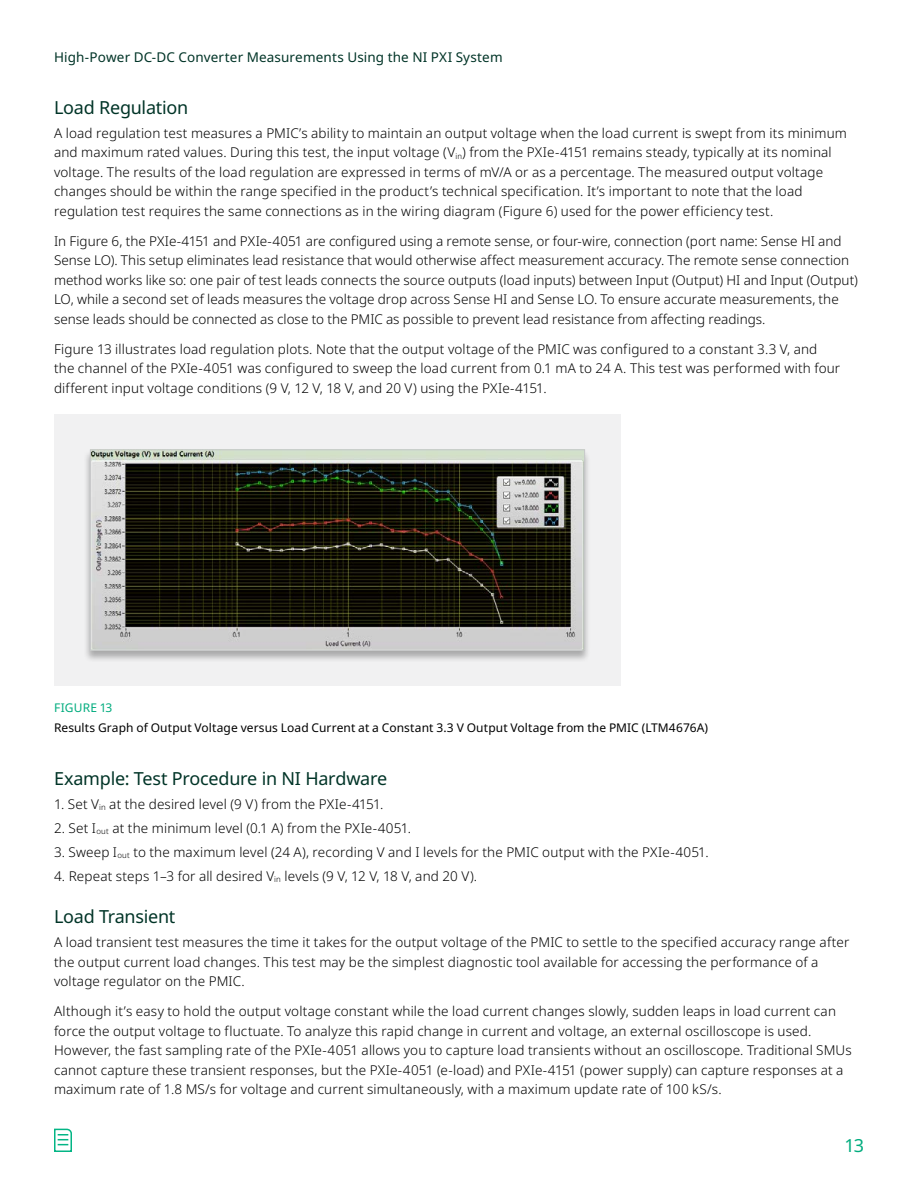
<style>
.page{position:relative;width:918px;height:1188px;background:#fff}
.page>*{position:absolute;margin:0;border:0;box-sizing:border-box;transform-origin:0 0}
.H4_No_ToC_Entry{font:18px "Noto Sans";letter-spacing:-.015em;color:#003427}
.H4__Reg_12_Auto___Dark_Green{font:18px "Noto Sans";letter-spacing:-.015em;color:#003427}
.t1{font:18px "Noto Sans";color:#00ac7e}
.Body__Light_10_14{font:300 13.5px/19.5px "Noto Sans";letter-spacing:.01em;color:#000}
.t2{font:13.5px "Noto Sans";letter-spacing:.01em;color:#003427}
.Caption__Reg_8_10{font:12px "Noto Sans";letter-spacing:.005em;color:#000}
.FIGURE_Number__8_10__Green{font:12px "Noto Sans";letter-spacing:.015em;color:#00ac7e}
</style>
<div class="page">
<svg style="left:54px;top:1128px;width:18px;height:24px"></svg>
<div style="left:54px;top:414px;width:567px;height:272px;background:#f1f1f2"></div>
<div style="left:84px;top:449px;width:507px;height:214px;background:#000;opacity:.3"></div>
<img style="left:92px;top:451px;width:491px;height:198px">
<div style="left:90px;top:449px;width:495px;height:202px;border:1px solid #c7c8ca"></div>
<p class="t2" style="left:54px;top:48px;width:450px">High-Power DC-DC Converter Measurements Using the NI PXI System</p>
<h4 class="H4__Reg_12_Auto___Dark_Green" style="left:54px;top:95px;width:136px">Load Regulation</h4>
<p class="Body__Light_10_14" style="left:54px;top:123px;width:794px">A load regulation test measures a PMIC’s ability to maintain an output voltage when the load current is swept from its minimum and maximum rated values. During this test, the input voltage (V<sub>in</sub>) from the PXIe-4151 remains steady, typically at its nominal voltage. The results of the load regulation are expressed in terms of mV/A or as a percentage. The measured output voltage changes should be within the range specified in the product’s technical specification. It’s important to note that the load regulation test requires the same connections as in the wiring diagram (Figure 6) used for the power efficiency test.</p>
<p class="Body__Light_10_14" style="left:54px;top:231px;width:806px">In Figure 6, the PXIe-4151 and PXIe-4051 are configured using a remote sense, or four-wire, connection (port name: Sense HI and Sense LO). This setup eliminates lead resistance that would otherwise affect measurement accuracy. The remote sense connection method works like so: one pair of test leads connects the source outputs (load inputs) between Input (Output) HI and Input (Output)<br>LO, while a second set of leads measures the voltage drop across Sense HI and Sense LO. To ensure accurate measurements, the sense leads should be connected as close to the PMIC as possible to prevent lead resistance from affecting readings.</p>
<p class="Body__Light_10_14" style="left:54px;top:339px;width:788px">Figure 13 illustrates load regulation plots. Note that the output voltage of the PMIC was configured to a constant 3.3 V, and the channel of the PXIe-4051 was configured to sweep the load current from 0.1 mA to 24 A. This test was performed with four different input voltage conditions (9 V, 12 V, 18 V, and 20 V) using the PXIe-4151.</p>
<p class="FIGURE_Number__8_10__Green" style="left:54px;top:699px;width:60px">FIGURE 13</p>
<p class="Caption__Reg_8_10" style="left:54px;top:719px;width:656px">Results Graph of Output Voltage versus Load Current at a Constant 3.3 V Output Voltage from the PMIC (LTM4676A)</p>
<p class="H4_No_ToC_Entry" style="left:54px;top:766px;width:335px">Example: Test Procedure in NI Hardware</p>
<p class="Body__Light_10_14" style="left:54px;top:795px;width:331px">1. Set V<sub>in</sub> at the desired level (9 V) from the PXIe-4151.</p>
<p class="Body__Light_10_14" style="left:54px;top:819px;width:359px">2. Set I<sub>out</sub> at the minimum level (0.1 A) from the PXIe-4051.</p>
<p class="Body__Light_10_14" style="left:54px;top:843px;width:656px">3. Sweep I<sub>out</sub> to the maximum level (24 A), recording V and I levels for the PMIC output with the PXIe-4051.</p>
<p class="Body__Light_10_14" style="left:54px;top:867px;width:425px">4. Repeat steps 1–3 for all desired V<sub>in</sub> levels (9 V, 12 V, 18 V, and 20 V).</p>
<h4 class="H4__Reg_12_Auto___Dark_Green" style="left:54px;top:904px;width:123px">Load Transient</h4>
<p class="Body__Light_10_14" style="left:54px;top:933px;width:797px">A load transient test measures the time it takes for the output voltage of the PMIC to settle to the specified accuracy range after the output current load changes. This test may be the simplest diagnostic tool available for accessing the performance of a voltage regulator on the PMIC.</p>
<p class="Body__Light_10_14" style="left:54px;top:1002px;width:799px">Although it’s easy to hold the output voltage constant while the load current changes slowly, sudden leaps in load current can force the output voltage to fluctuate. To analyze this rapid change in current and voltage, an external oscilloscope is used.<br>However, the fast sampling rate of the PXIe-4051 allows you to capture load transients without an oscilloscope. Traditional SMUs cannot capture these transient responses, but the PXIe-4051 (e-load) and PXIe-4151 (power supply) can capture responses at a maximum rate of 1.8 MS/s for voltage and current simultaneously, with a maximum update rate of 100 kS/s.</p>
<h1 class="t1" style="left:844px;top:1133px;width:21px">13</h1>
</div>
